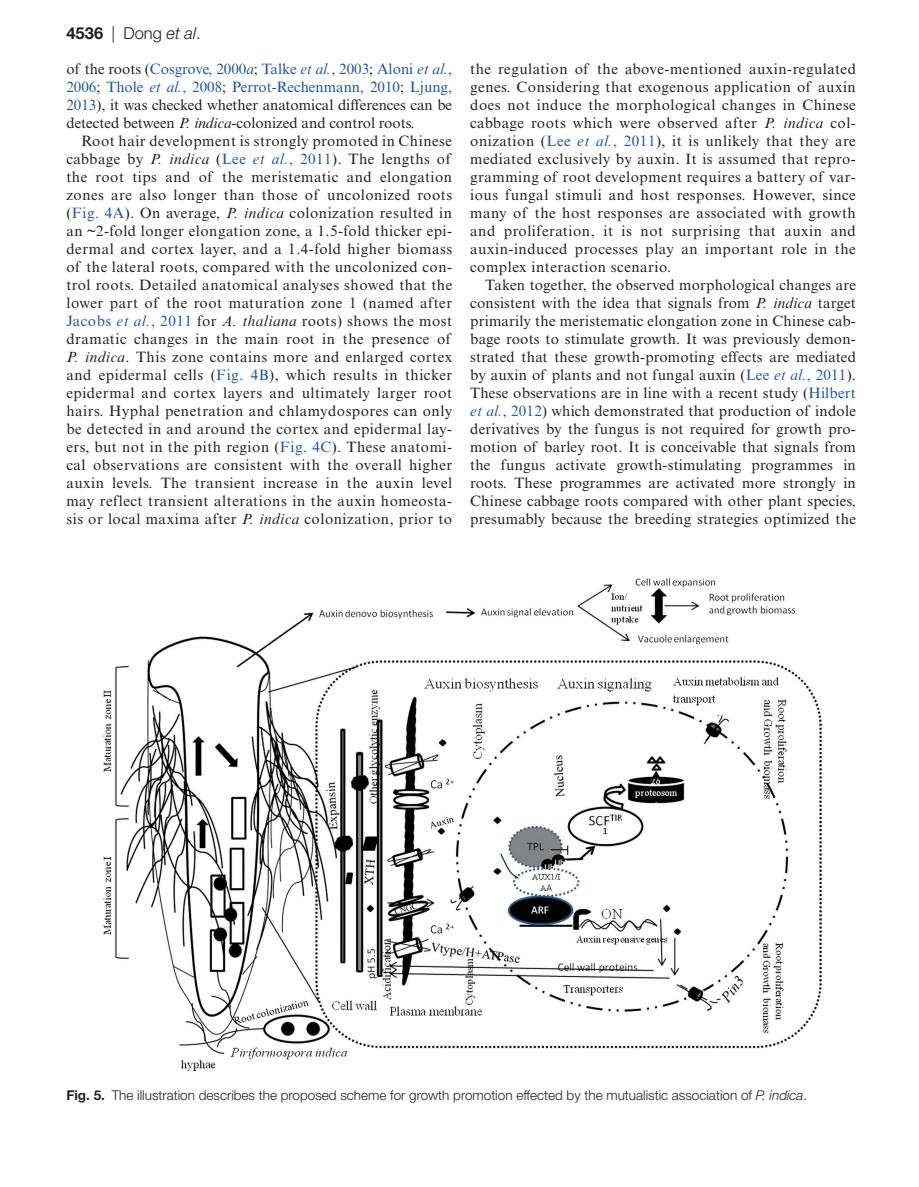
<style>
.page{position:relative;width:919px;height:1187px;background:#fff}
.page>*{position:absolute;margin:0;border:0;box-sizing:border-box;transform-origin:0 0}
.t1{font:300 16.5px "Helvetica Neue LT Std";color:#231f20}
.t2{font:15px/18px "Times New Roman MT Std";letter-spacing:.015em;color:#231f20;text-align:justify}
.t3{font:300 13.5px "Helvetica Neue LT Std";color:#231f20}
.s1{font-weight:700}
.s2{font-style:italic}
.s3{color:#1e56a6}
.s4{font-style:italic;color:#1e56a6}
</style>
<div class="page">
<img style="left:103px;top:578px;width:718px;height:494px">
<p class="t1" style="left:66px;top:23px;width:136px"><span class="s1">4536</span> | Dong <span class="s2">et al</span>.</p>
<p class="t2" style="left:66px;top:60px;width:387px">of the roots (<span class="s3">Cosgrove, 2000</span><span class="s4">a</span>; <span class="s3">Talke</span> <span class="s4">et al.</span><span class="s3">, 2003</span>; <span class="s3">Aloni</span> <span class="s4">et al.</span><span class="s3">, 2006</span>; <span class="s3">Thole</span> <span class="s4">et al.</span><span class="s3">, 2008</span>; <span class="s3">Perrot-Rechenmann, 2010</span>; <span class="s3">Ljung, 2013</span>), it was checked whether anatomical differences can be detected between <span class="s2">P. indica</span>-colonized and control roots.</p>
<p class="t2" style="left:66px;top:132px;width:387px;text-indent:15px">Root hair development is strongly promoted in Chinese cabbage by <span class="s2">P. indica</span> (<span class="s3">Lee</span> <span class="s4">et al.</span><span class="s3">, 2011</span>). The lengths of the root tips and of the meristematic and elongation zones are also longer than those of uncolonized roots (<span class="s3">Fig. 4A</span>). On average, <span class="s2">P. indica</span> colonization resulted in an ~2-fold longer elongation zone, a 1.5-fold thicker epi&shy;dermal and cortex layer, and a 1.4-fold higher biomass of the lateral roots, compared with the uncolonized con&shy;trol roots. Detailed anatomical analyses showed that the lower part of the root maturation zone 1 (named after <span class="s3">Jacobs</span> <span class="s4">et al.</span><span class="s3">, 2011</span> for <span class="s2">A. thaliana</span> roots) shows the most dramatic changes in the main root in the presence of <span class="s2">P. indica</span>. This zone contains more and enlarged cortex and epidermal cells (<span class="s3">Fig. 4B</span>), which results in thicker epidermal and cortex layers and ultimately larger root hairs. Hyphal penetration and chlamydospores can only be detected in and around the cortex and epidermal lay&shy;ers, but not in the pith region (<span class="s3">Fig. 4C</span>). These anatomi&shy;cal observations are consistent with the overall higher auxin levels. The transient increase in the auxin level may reflect transient alterations in the auxin homeosta&shy;sis or local maxima after <span class="s2">P. indica</span> colonization, prior to</p>
<p class="t2" style="left:470px;top:60px;width:387px">the regulation of the above-mentioned auxin-regulated genes. Considering that exogenous application of auxin does not induce the morphological changes in Chinese cabbage roots which were observed after <span class="s2">P. indica</span> col&shy;onization (<span class="s3">Lee</span> <span class="s4">et al.</span><span class="s3">, 2011</span>), it is unlikely that they are mediated exclusively by auxin. It is assumed that repro&shy;gramming of root development requires a battery of var&shy;ious fungal stimuli and host responses. However, since many of the host responses are associated with growth and proliferation, it is not surprising that auxin and auxin-induced processes play an important role in the complex interaction scenario.</p>
<p class="t2" style="left:470px;top:276px;width:387px;text-indent:15px">Taken together, the observed morphological changes are consistent with the idea that signals from <span class="s2">P. indica</span> target primarily the meristematic elongation zone in Chinese cab&shy;bage roots to stimulate growth. It was previously demon&shy;strated that these growth-promoting effects are mediated by auxin of plants and not fungal auxin (<span class="s3">Lee</span> <span class="s4">et al.</span><span class="s3">, 2011</span>).<br>These observations are in line with a recent study (<span class="s3">Hilbert </span><span class="s4">et al.</span><span class="s3">, 2012</span>) which demonstrated that production of indole derivatives by the fungus is not required for growth pro&shy;motion of barley root. It is conceivable that signals from the fungus activate growth-stimulating programmes in roots. These programmes are activated more strongly in Chinese cabbage roots compared with other plant species, presumably because the breeding strategies optimized the</p>
<p class="t3" style="left:66px;top:1086px;width:742px"><span class="s1">Fig. 5.</span> The illustration describes the proposed scheme for growth promotion effected by the mutualistic association of <span class="s2">P. indica</span>.</p>
</div>
